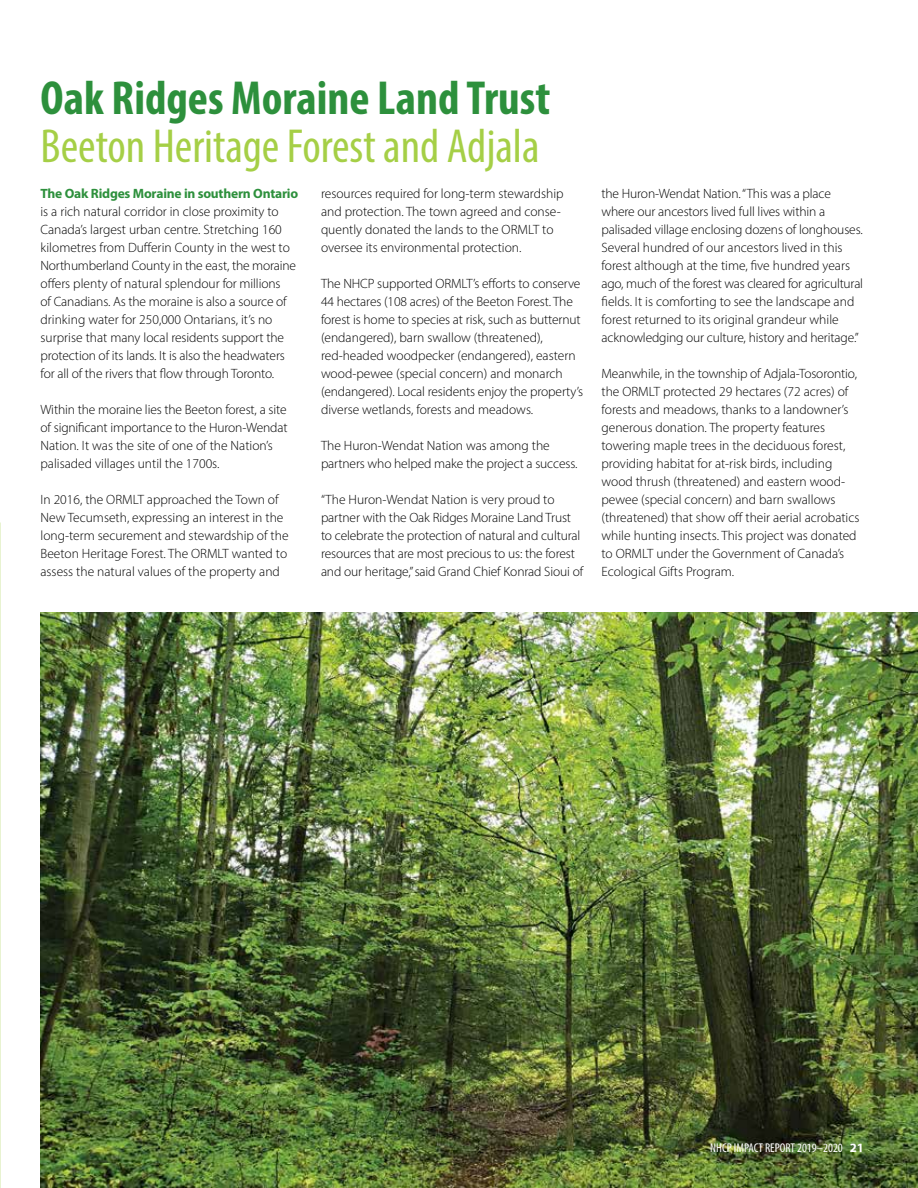
<style>
.page{position:relative;width:918px;height:1188px;background:#fff}
.page>*{position:absolute;margin:0;border:0;box-sizing:border-box;transform-origin:0 0}
.t1{font:condensed 48px "Myriad Pro";color:#a5cf46}
.t2{font:700 condensed 48px "Myriad Pro";color:#2d903c}
.t3{font:300 13.5px/18px "Myriad Pro";color:#000}
.t4{font:700 13.5px "Myriad Pro";letter-spacing:-.015em;color:#2d903c}
.t5{font:condensed 12.75px "Myriad Pro";color:#fff}
.s1{font-weight:700;font-stretch:normal}
</style>
<div class="page">
<img style="left:40px;top:612px;width:878px;height:576px">
<h1 class="t2" style="left:40px;top:68px;width:511px">Oak Ridges Moraine Land Trust</h1>
<h1 class="t1" style="left:40px;top:117px;width:500px">Beeton Heritage Forest and Adjala</h1>
<p class="t4" style="left:40px;top:185px;width:259px">The Oak Ridges Moraine in southern Ontario</p>
<p class="t3" style="left:40px;top:202px;width:257px">is a rich natural corridor in close proximity to Canada’s largest urban centre. Stretching 160 kilometres from Dufferin County in the west to Northumberland County in the east, the moraine offers plenty of natural splendour for millions<br>of Canadians. As the moraine is also a source of drinking water for 250,000 Ontarians, it’s no surprise that many local residents support the protection of its lands. It is also the headwaters for all of the rivers that flow through Toronto.</p>
<p class="t3" style="left:40px;top:400px;width:249px">Within the moraine lies the Beeton forest, a site of significant importance to the Huron-Wendat Nation. It was the site of one of the Nation’s palisaded villages until the 1700s.</p>
<p class="t3" style="left:40px;top:490px;width:250px">In 2016, the ORMLT approached the Town of New Tecumseth, expressing an interest in the long-term securement and stewardship of the Beeton Heritage Forest. The ORMLT wanted to assess the natural values of the property and</p>
<p class="t3" style="left:321px;top:184px;width:244px">resources required for long-term stewardship and protection. The town agreed and conse&shy;quently donated the lands to the ORMLT to oversee its environmental protection.</p>
<p class="t3" style="left:321px;top:274px;width:264px">The NHCP supported ORMLT’s efforts to conserve 44 hectares (108 acres) of the Beeton Forest. The forest is home to species at risk, such as butternut (endangered), barn swallow (threatened), red-headed woodpecker (endangered), eastern wood-pewee (special concern) and monarch (endangered). Local residents enjoy the property’s diverse wetlands, forests and meadows.</p>
<p class="t3" style="left:321px;top:436px;width:258px">The Huron-Wendat Nation was among the partners who helped make the project a success.</p>
<p class="t3" style="left:321px;top:490px;width:264px">“The Huron-Wendat Nation is very proud to partner with the Oak Ridges Moraine Land Trust to celebrate the protection of natural and cultural resources that are most precious to us: the forest and our heritage,” said Grand Chief Konrad Sioui of</p>
<p class="t3" style="left:602px;top:184px;width:263px">the Huron-Wendat Nation. “This was a place where our ancestors lived full lives within a palisaded village enclosing dozens of longhouses.<br>Several hundred of our ancestors lived in this forest although at the time, five hundred years ago, much of the forest was cleared for agricultural fields. It is comforting to see the landscape and forest returned to its original grandeur while acknowledging our culture, history and heritage.”</p>
<p class="t3" style="left:602px;top:364px;width:260px">Meanwhile, in the township of Adjala-Tosorontio, the ORMLT protected 29 hectares (72 acres) of forests and meadows, thanks to a landowner’s generous donation. The property features towering maple trees in the deciduous forest, providing habitat for at-risk birds, including wood thrush (threatened) and eastern wood&shy;pewee (special concern) and barn swallows (threatened) that show off their aerial acrobatics while hunting insects. This project was donated to ORMLT under the Government of Canada’s Ecological Gifts Program.</p>
<p class="t5" style="left:710px;top:1140px;width:155px">NHCP IMPACT REPORT 2019–2020 <span class="s1">21</span></p>
</div>
